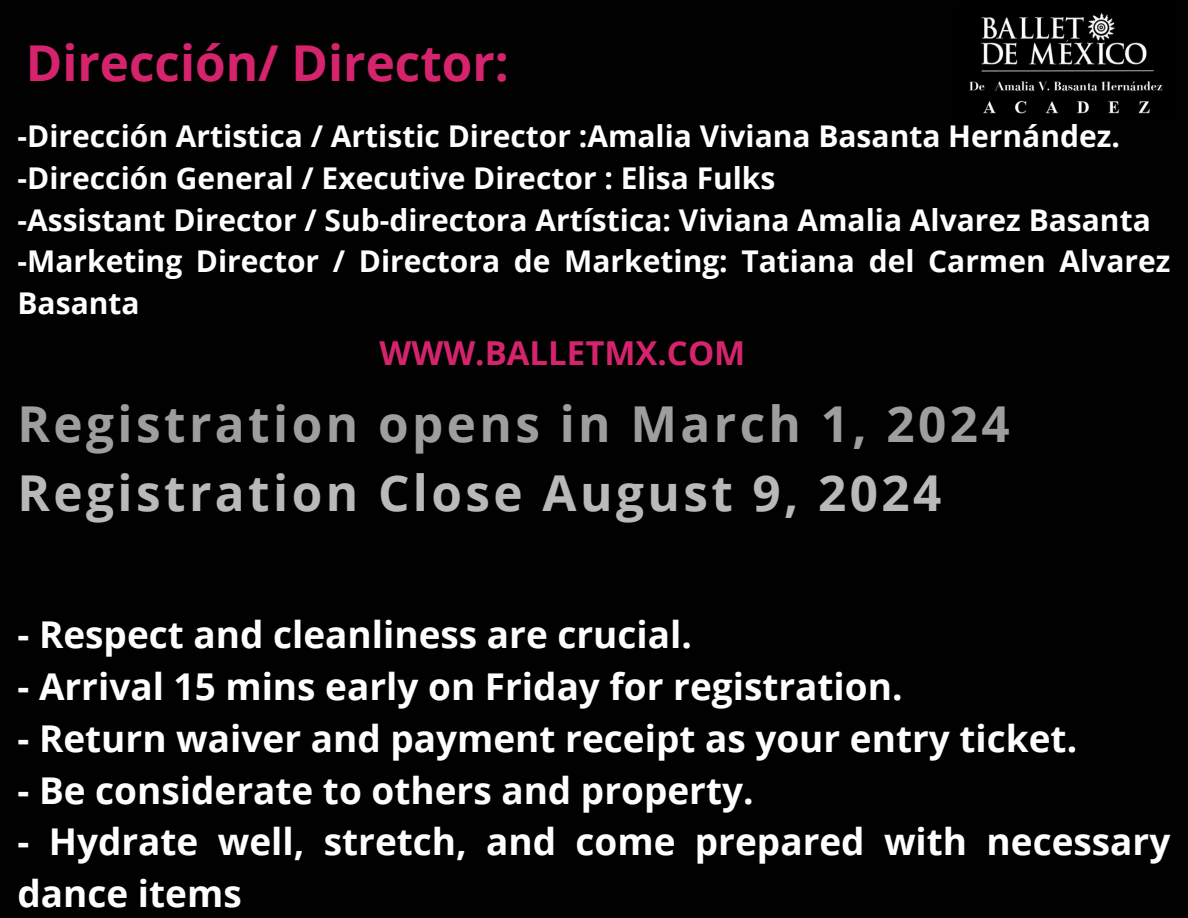
<style>
.page{position:relative;width:1188px;height:918px;background:#010101}
.page>*{position:absolute;margin:0;border:0;box-sizing:border-box;transform-origin:0 0}
.t1{font:700 49.5px/68.7px "Open Sans";letter-spacing:.07em;color:#9e9e9e}
.t2{font:700 49.5px "Open Sans";color:#d5246d}
.t3{font:700 36.9px/51.8px "Open Sans";color:#fffdfd}
.t4{font:700 33px "Open Sans";color:#d5246d}
.t5{font:700 30px/41.7px "Open Sans";color:#fffdfd}
.s1{color:#b9b9b9}
</style>
<div class="page">
<img style="left:969px;top:13px;width:194px;height:101px">
<h1 class="t2" style="left:26px;top:28px;width:485px">Dirección/ Director:</h1>
<p class="t5" style="left:18px;top:115px;width:1154px">-Dirección Artistica / Artistic Director :Amalia Viviana Basanta Hernández. -Dirección General / Executive Director : Elisa Fulks<br>-Assistant Director / Sub-directora Artística: Viviana Amalia Alvarez Basanta -Marketing Director / Directora de Marketing: Tatiana del Carmen Alvarez Basanta</p>
<h3 class="t4" style="left:380px;top:330px;width:367px">WWW.BALLETMX.COM</h3>
<h2 class="t1" style="left:18px;top:389px;width:994px">Registration opens in March 1, 2024<br><span class="s1">Registration Close August 9, 2024</span></h2>
<h1 class="t3" style="left:18px;top:608px;width:676px">- Respect and cleanliness are crucial.</h1>
<h1 class="t3" style="left:18px;top:660px;width:887px">- Arrival 15 mins early on Friday for registration.</h1>
<h1 class="t3" style="left:18px;top:712px;width:1061px">- Return waiver and payment receipt as your entry ticket.</h1>
<h1 class="t3" style="left:18px;top:763px;width:738px">- Be considerate to others and property.</h1>
<h1 class="t3" style="left:18px;top:815px;width:1154px">- Hydrate well, stretch, and come prepared with necessary dance items</h1>
</div>
